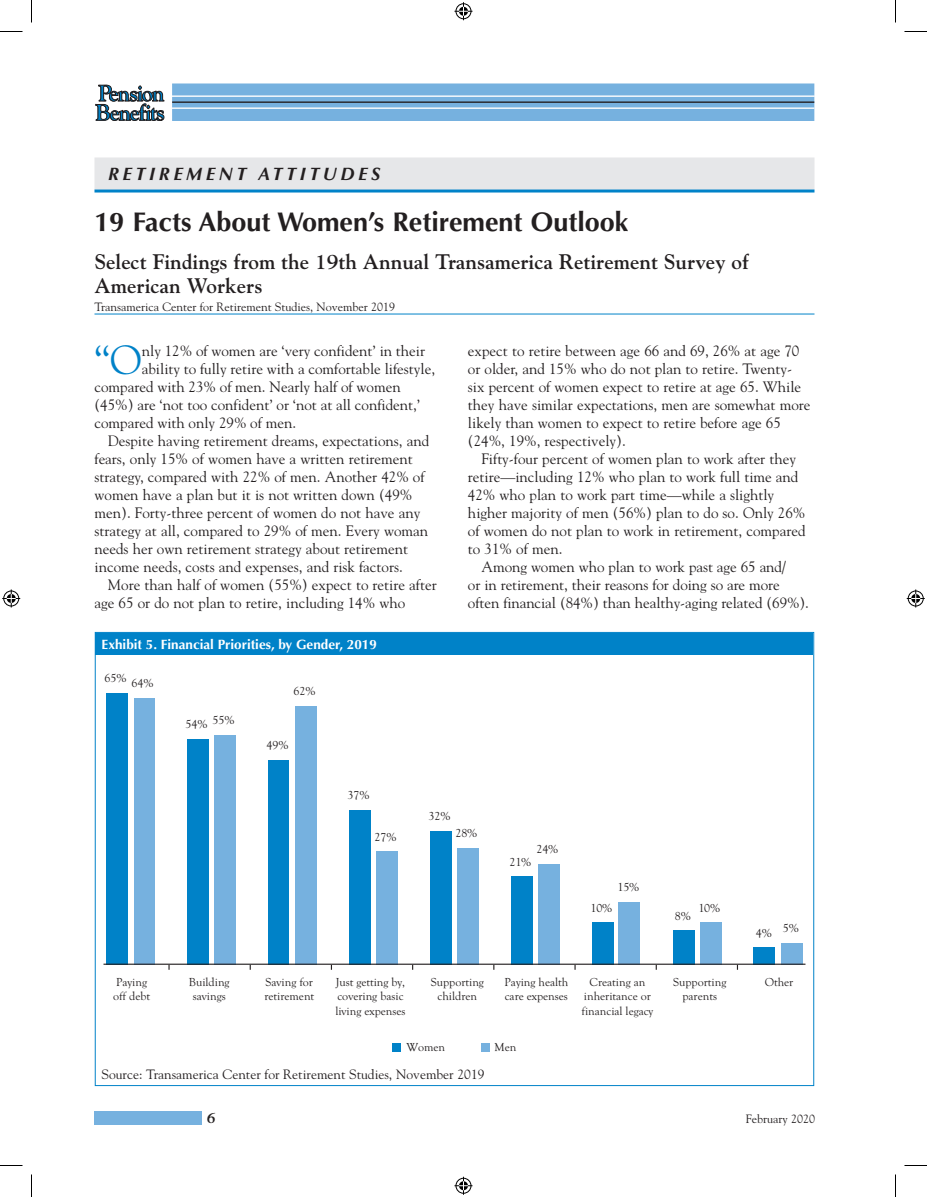
<style>
.page{position:relative;width:927px;height:1197px;background:#fff}
.page>*{position:absolute;margin:0;border:0;box-sizing:border-box;transform-origin:0 0}
.t1{font:40.5px "Goudy Std";color:#0082c8}
.t2{font:700 27px "Optima LT Std";color:#231f20}
.t3{font:700 21px/24px "Goudy Std";color:#231f20}
.t4{font:italic 700 18px "Optima LT Std";letter-spacing:.2em;color:#231f20}
.t5{font:15px/18px "Goudy Std";color:#231f20}
.t6{font:italic 700 15px "Goudy Std";color:#231f20}
.t7{font:13.5px "Goudy Std";color:#231f20}
.t8{font:700 13.5px "Optima LT Std";color:#fff}
.t9{font:12px/14.4px "Goudy Old Style T";color:#231f20}
.t10{font:12px "Goudy Std";color:#231f20}
</style>
<div class="page">
<div style="left:94px;top:1112px;width:108px;height:13px;background:#76b1df"></div>
<div style="left:173px;top:84px;width:641px;height:37px;background:#76b1df"></div>
<div style="left:172px;top:83px;width:642px;height:38px;border:1px solid #76b1df"></div>
<hr style="left:172px;top:95px;width:643px;height:2px;background:#fff">
<hr style="left:172px;top:101px;width:642px;height:2px;background:#231f20">
<hr style="left:172px;top:107px;width:642px;height:2px;background:#fff">
<svg style="left:95px;top:85px;width:69px;height:36px"></svg>
<div style="left:94px;top:157px;width:720px;height:33px;background:#e6e7e9"></div>
<hr style="left:94px;top:190px;width:720px;height:3px;background:#0082c8">
<hr style="left:94px;top:314px;width:720px;height:1px;background:#0082c8">
<div style="left:106px;top:694px;width:22px;height:271px;background:#0082c8"></div>
<div style="left:134px;top:698px;width:20px;height:267px;background:#76b1df"></div>
<div style="left:188px;top:739px;width:21px;height:226px;background:#0082c8"></div>
<div style="left:214px;top:735px;width:22px;height:230px;background:#76b1df"></div>
<div style="left:269px;top:760px;width:20px;height:205px;background:#0082c8"></div>
<div style="left:295px;top:706px;width:22px;height:259px;background:#76b1df"></div>
<div style="left:349px;top:810px;width:21px;height:155px;background:#0082c8"></div>
<div style="left:376px;top:852px;width:22px;height:113px;background:#76b1df"></div>
<div style="left:430px;top:831px;width:22px;height:134px;background:#0082c8"></div>
<div style="left:457px;top:848px;width:22px;height:117px;background:#76b1df"></div>
<div style="left:511px;top:877px;width:22px;height:88px;background:#0082c8"></div>
<div style="left:539px;top:864px;width:21px;height:101px;background:#76b1df"></div>
<div style="left:592px;top:922px;width:22px;height:43px;background:#0082c8"></div>
<div style="left:619px;top:902px;width:21px;height:63px;background:#76b1df"></div>
<div style="left:673px;top:930px;width:22px;height:35px;background:#0082c8"></div>
<div style="left:700px;top:922px;width:21px;height:43px;background:#76b1df"></div>
<div style="left:753px;top:948px;width:22px;height:17px;background:#0082c8"></div>
<div style="left:781px;top:943px;width:22px;height:22px;background:#76b1df"></div>
<hr style="left:104px;top:964px;width:702px;height:1px;background:#231f20">
<div style="left:392px;top:1043px;width:9px;height:8px;background:#0082c8"></div>
<div style="left:482px;top:1043px;width:8px;height:8px;background:#76b1df"></div>
<div style="left:96px;top:633px;width:717px;height:22px;background:#0082c8"></div>
<svg style="left:0;top:31px;width:22px;height:1px"></svg>
<svg style="left:904px;top:31px;width:23px;height:1px"></svg>
<svg style="left:0;top:1165px;width:22px;height:1px"></svg>
<svg style="left:904px;top:1165px;width:23px;height:1px"></svg>
<svg style="left:31px;top:0;width:1px;height:22px"></svg>
<svg style="left:31px;top:1174px;width:1px;height:23px"></svg>
<svg style="left:895px;top:0;width:1px;height:22px"></svg>
<svg style="left:895px;top:1174px;width:1px;height:23px"></svg>
<svg style="left:454px;top:2px;width:18px;height:18px"></svg>
<svg style="left:454px;top:1177px;width:18px;height:18px"></svg>
<svg style="left:2px;top:590px;width:18px;height:18px"></svg>
<svg style="left:907px;top:590px;width:18px;height:18px"></svg>
<p class="t4" style="left:108px;top:163px;width:274px">RETIREMENT ATTITUDES</p>
<h2 class="t2" style="left:94px;top:206px;width:535px">19 Facts About Women’s Retirement Outlook</h2>
<h3 class="t3" style="left:94px;top:249px;width:656px">Select Findings from the 19th Annual Transamerica Retirement Survey of<br>American Workers</h3>
<p class="t10" style="left:94px;top:299px;width:302px">Transamerica Center for Retirement Studies, November 2019</p>
<h1 class="t1" style="left:94px;top:334px;width:49px">“O</h1>
<p class="t5" style="left:142px;top:341px;width:285px">nly 12% of women are ‘very confident’ in their</p>
<p class="t5" style="left:468px;top:341px;width:344px">expect to retire between age 66 and 69, 26% at age 70 or older, and 15% who do not plan to retire. Twenty&shy;six percent of women expect to retire at age 65. While they have similar expectations, men are somewhat more likely than women to expect to retire before age 65 (24%, 19%, respectively).</p>
<p class="t5" style="left:468px;top:449px;width:339px;text-indent:13px">Fifty-four percent of women plan to work after they retire—including 12% who plan to work full time and 42% who plan to work part time—while a slightly higher majority of men (56%) plan to do so. Only 26% of women do not plan to work in retirement, compared to 31% of men.</p>
<p class="t5" style="left:468px;top:557px;width:343px;text-indent:13px">Among women who plan to work past age 65 and/<br>or in retirement, their reasons for doing so are more often financial (84%) than healthy-aging related (69%).</p>
<p class="t5" style="left:142px;top:359px;width:295px">ability to fully retire with a comfortable lifestyle,</p>
<p class="t5" style="left:94px;top:377px;width:308px">compared with 23% of men. Nearly half of women</p>
<p class="t5" style="left:94px;top:395px;width:327px">(45%) are ‘not too confident’ or ‘not at all confident,’</p>
<p class="t5" style="left:94px;top:413px;width:203px">compared with only 29% of men.</p>
<p class="t5" style="left:108px;top:431px;width:323px">Despite having retirement dreams, expectations, and</p>
<p class="t5" style="left:94px;top:449px;width:320px">fears, only 15% of women have a written retirement</p>
<p class="t5" style="left:94px;top:467px;width:332px">strategy, compared with 22% of men. Another 42% of</p>
<p class="t5" style="left:94px;top:485px;width:319px">women have a plan but it is not written down (49%</p>
<p class="t5" style="left:94px;top:503px;width:327px">men). Forty-three percent of women do not have any</p>
<p class="t5" style="left:94px;top:521px;width:335px">strategy at all, compared to 29% of men. Every woman</p>
<p class="t5" style="left:94px;top:539px;width:315px">needs her own retirement strategy about retirement</p>
<p class="t5" style="left:94px;top:557px;width:310px">income needs, costs and expenses, and risk factors.</p>
<p class="t5" style="left:108px;top:575px;width:330px">More than half of women (55%) expect to retire after</p>
<p class="t5" style="left:94px;top:593px;width:312px">age 65 or do not plan to retire, including 14% who</p>
<p class="t8" style="left:102px;top:636px;width:277px">Exhibit 5. Financial Priorities, by Gender, 2019</p>
<p class="t9" style="left:105px;top:674px;width:50px">65% 64%</p>
<p class="t9" style="left:186px;top:715px;width:50px">54% 55%</p>
<p class="t9" style="left:294px;top:684px;width:23px">62%</p>
<p class="t9" style="left:267px;top:738px;width:23px">49%</p>
<p class="t9" style="left:348px;top:788px;width:23px">37%</p>
<p class="t9" style="left:375px;top:830px;width:23px">27%</p>
<p class="t9" style="left:428px;top:809px;width:23px">32%</p>
<p class="t9" style="left:455px;top:826px;width:23px">28%</p>
<p class="t9" style="left:536px;top:842px;width:23px">24%</p>
<p class="t9" style="left:509px;top:855px;width:23px">21%</p>
<p class="t9" style="left:617px;top:880px;width:23px">15%</p>
<p class="t9" style="left:590px;top:901px;width:23px">10%</p>
<p class="t9" style="left:675px;top:909px;width:17px">8%</p>
<p class="t9" style="left:698px;top:901px;width:23px">10%</p>
<p class="t9" style="left:756px;top:924px;width:44px">4% 5%</p>
<p class="t9" style="left:113px;top:975px;width:39px">Paying off debt</p>
<p class="t9" style="left:189px;top:975px;width:42px;text-align:center">Building savings</p>
<p class="t9" style="left:264px;top:975px;width:51px">Saving for retirement</p>
<p class="t9" style="left:431px;top:975px;width:55px;text-align:center">Supporting children</p>
<p class="t9" style="left:505px;top:975px;width:65px">Paying health care expenses</p>
<p class="t9" style="left:673px;top:975px;width:55px;text-align:center">Supporting parents</p>
<p class="t9" style="left:335px;top:975px;width:72px">Just getting by, covering basic living expenses</p>
<p class="t9" style="left:590px;top:975px;width:57px">Creating an</p>
<p class="t9" style="left:765px;top:975px;width:30px">Other</p>
<p class="t9" style="left:582px;top:989px;width:73px">inheritance or financial legacy</p>
<p class="t9" style="left:406px;top:1040px;width:40px">Women</p>
<p class="t9" style="left:495px;top:1040px;width:23px">Men</p>
<p class="t7" style="left:102px;top:1066px;width:384px">Source: Transamerica Center for Retirement Studies, November 2019</p>
<p class="t6" style="left:207px;top:1108px;width:10px">6</p>
<p class="t10" style="left:746px;top:1111px;width:71px">February 2020</p>
</div>
